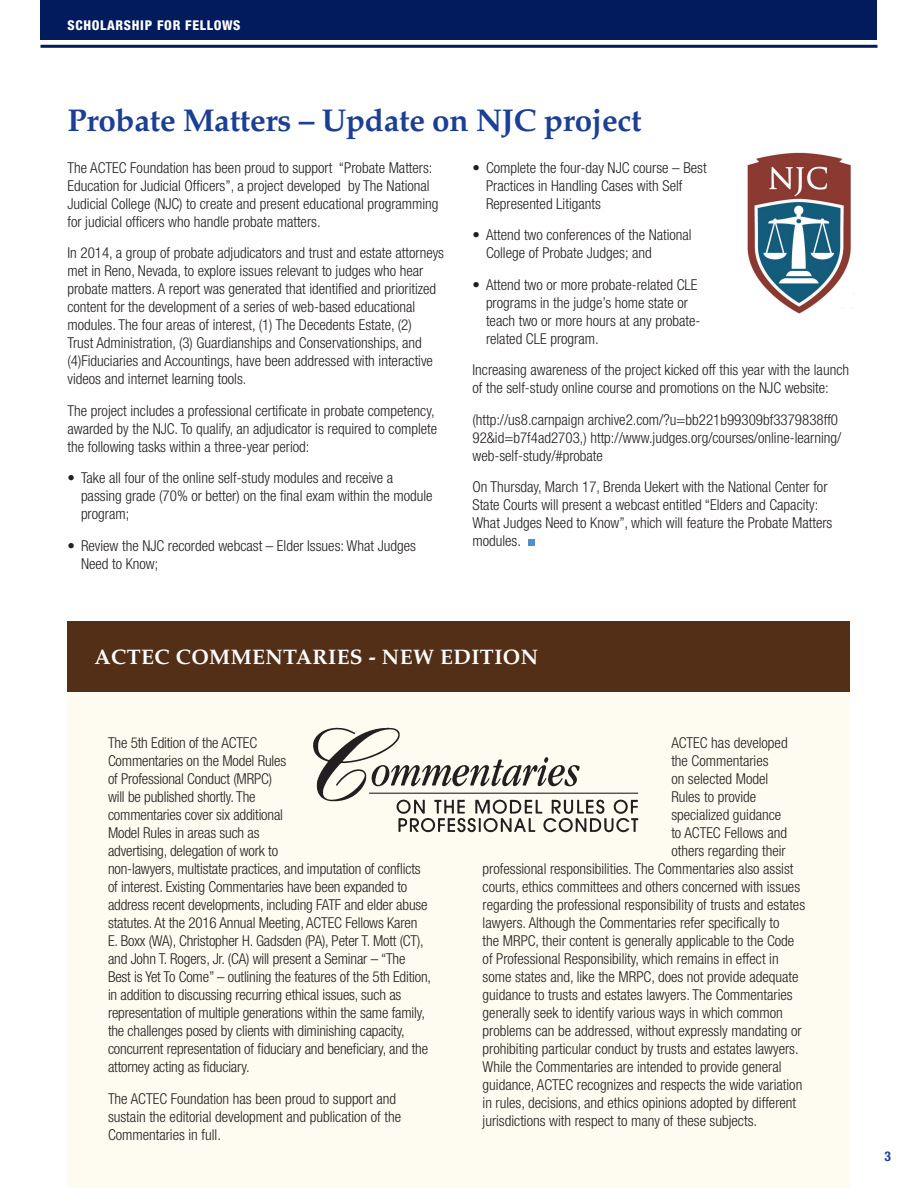
<style>
.page{position:relative;width:918px;height:1188px;background:#fff}
.page>*{position:absolute;margin:0;border:0;box-sizing:border-box;transform-origin:0 0}
.t1{font:700 31.5px "Palatino LT Std";letter-spacing:-.01em;color:#1b3f94}
.t2{font:700 21px "Palatino LT Std";letter-spacing:.02em;color:#fff}
.t3{font:300 condensed 15px/18px "Helvetica Neue LT Std";color:#231f20}
.t4{font:800 condensed 13.5px "Helvetica Neue LT Std";letter-spacing:.05em;color:#fff}
.t5{font:700 condensed 13.5px "Helvetica Neue LT Std";color:#1b3f94}
</style>
<div class="page">
<hr style="left:40px;top:45px;width:838px;height:3px;background:#011b5d">
<div style="left:40px;top:0;width:838px;height:40px;background:#011b5d"></div>
<div style="left:68px;top:691px;width:782px;height:497px;background:#fefbf0"></div>
<div style="left:68px;top:621px;width:782px;height:70px;background:#532f18"></div>
<svg style="left:528px;top:540px;width:6px;height:6px"></svg>
<img style="left:747px;top:152px;width:107px;height:162px">
<img style="left:307px;top:721px;width:338px;height:123px">
<p class="t4" style="left:68px;top:17px;width:174px">SCHOLARSHIP FOR FELLOWS</p>
<h1 class="t1" style="left:68px;top:102px;width:576px">Probate Matters – Update on NJC project</h1>
<p class="t3" style="left:68px;top:158px;width:373px">The ACTEC Foundation has been proud to support “Probate Matters:<br>Education for Judicial Officers”, a project developed by The National Judicial College (NJC) to create and present educational programming for judicial officers who handle probate matters.</p>
<p class="t3" style="left:68px;top:244px;width:378px">In 2014, a group of probate adjudicators and trust and estate attorneys met in Reno, Nevada, to explore issues relevant to judges who hear probate matters. A report was generated that identified and prioritized content for the development of a series of web-based educational modules. The four areas of interest, (1) The Decedents Estate, (2)<br>Trust Administration, (3) Guardianships and Conservationships, and (4)Fiduciaries and Accountings, have been addressed with interactive videos and internet learning tools.</p>
<p class="t3" style="left:68px;top:401px;width:371px">The project includes a professional certificate in probate competency, awarded by the NJC. To qualify, an adjudicator is required to complete the following tasks within a three-year period:</p>
<p class="t3" style="left:81px;top:469px;width:353px;text-indent:-14px">• Take all four of the online self-study modules and receive a passing grade (70% or better) on the final exam within the module program;</p>
<p class="t3" style="left:81px;top:536px;width:337px;text-indent:-14px">• Review the NJC recorded webcast – Elder Issues: What Judges<br>Need to Know;</p>
<p class="t3" style="left:486px;top:158px;width:222px;text-indent:-14px">• Complete the four-day NJC course – Best<br>Practices in Handling Cases with Self<br>Represented Litigants</p>
<p class="t3" style="left:486px;top:226px;width:207px;text-indent:-14px">• Attend two conferences of the National<br>College of Probate Judges; and</p>
<p class="t3" style="left:486px;top:275px;width:216px;text-indent:-14px">• Attend two or more probate-related CLE programs in the judge’s home state or teach two or more hours at any probate&shy;related CLE program.</p>
<p class="t3" style="left:472px;top:361px;width:378px">Increasing awareness of the project kicked off this year with the launch of the self-study online course and promotions on the NJC website:</p>
<p class="t3" style="left:472px;top:410px;width:370px">(http://us8.carnpaign archive2.com/?u=bb221b99309bf3379838ff0<br>92&amp;id=b7f4ad2703,) http://www.judges.org/courses/online-learning/ web-self-study/#probate</p>
<p class="t3" style="left:472px;top:478px;width:361px">On Thursday, March 17, Brenda Uekert with the National Center for State Courts will present a webcast entitled “Elders and Capacity:<br>What Judges Need to Know”, which will feature the Probate Matters modules.</p>
<h2 class="t2" style="left:94px;top:644px;width:445px">ACTEC COMMENTARIES - NEW EDITION</h2>
<p class="t3" style="left:108px;top:734px;width:325px">The 5th Edition of the ACTEC<br>Commentaries on the Model Rules<br>of Professional Conduct (MRPC)<br>will be published shortly. The<br>commentaries cover six additional<br>Model Rules in areas such as<br>advertising, delegation of work to<br>non-lawyers, multistate practices, and imputation of conflicts of interest. Existing Commentaries have been expanded to address recent developments, including FATF and elder abuse statutes. At the 2016 Annual Meeting, ACTEC Fellows Karen E. Boxx (WA), Christopher H. Gadsden (PA), Peter T. Mott (CT), and John T. Rogers, Jr. (CA) will present a Seminar – “The Best is Yet To Come” – outlining the features of the 5th Edition, in addition to discussing recurring ethical issues, such as representation of multiple generations within the same family, the challenges posed by clients with diminishing capacity, concurrent representation of fiduciary and beneficiary, and the attorney acting as fiduciary.</p>
<p class="t3" style="left:108px;top:1089px;width:295px">The ACTEC Foundation has been proud to support and sustain the editorial development and publication of the<br>Commentaries in full.</p>
<p class="t3" style="left:671px;top:734px;width:118px">ACTEC has developed</p>
<p class="t3" style="left:671px;top:752px;width:99px">the Commentaries</p>
<p class="t3" style="left:671px;top:770px;width:98px">on selected Model</p>
<p class="t3" style="left:671px;top:788px;width:86px">Rules to provide</p>
<p class="t3" style="left:671px;top:806px;width:111px">specialized guidance</p>
<p class="t3" style="left:671px;top:824px;width:117px">to ACTEC Fellows and</p>
<p class="t3" style="left:671px;top:842px;width:116px">others regarding their</p>
<p class="t3" style="left:483px;top:860px;width:312px">professional responsibilities. The Commentaries also assist</p>
<p class="t3" style="left:483px;top:878px;width:319px">courts, ethics committees and others concerned with issues</p>
<p class="t3" style="left:483px;top:896px;width:324px">regarding the professional responsibility of trusts and estates</p>
<p class="t3" style="left:483px;top:914px;width:299px">lawyers. Although the Commentaries refer specifically to</p>
<p class="t3" style="left:483px;top:932px;width:313px">the MRPC, their content is generally applicable to the Code</p>
<p class="t3" style="left:483px;top:950px;width:298px">of Professional Responsibility, which remains in effect in</p>
<p class="t3" style="left:483px;top:968px;width:317px">some states and, like the MRPC, does not provide adequate</p>
<p class="t3" style="left:483px;top:986px;width:312px">guidance to trusts and estates lawyers. The Commentaries</p>
<p class="t3" style="left:483px;top:1004px;width:302px">generally seek to identify various ways in which common</p>
<p class="t3" style="left:483px;top:1022px;width:320px">problems can be addressed, without expressly mandating or</p>
<p class="t3" style="left:483px;top:1040px;width:318px">prohibiting particular conduct by trusts and estates lawyers.</p>
<p class="t3" style="left:483px;top:1058px;width:300px">While the Commentaries are intended to provide general</p>
<p class="t3" style="left:483px;top:1076px;width:321px">guidance, ACTEC recognizes and respects the wide variation</p>
<p class="t3" style="left:483px;top:1094px;width:315px">in rules, decisions, and ethics opinions adopted by different</p>
<p class="t3" style="left:483px;top:1112px;width:276px">jurisdictions with respect to many of these subjects.</p>
<p class="t5" style="left:885px;top:1148px;width:8px">3</p>
</div>
